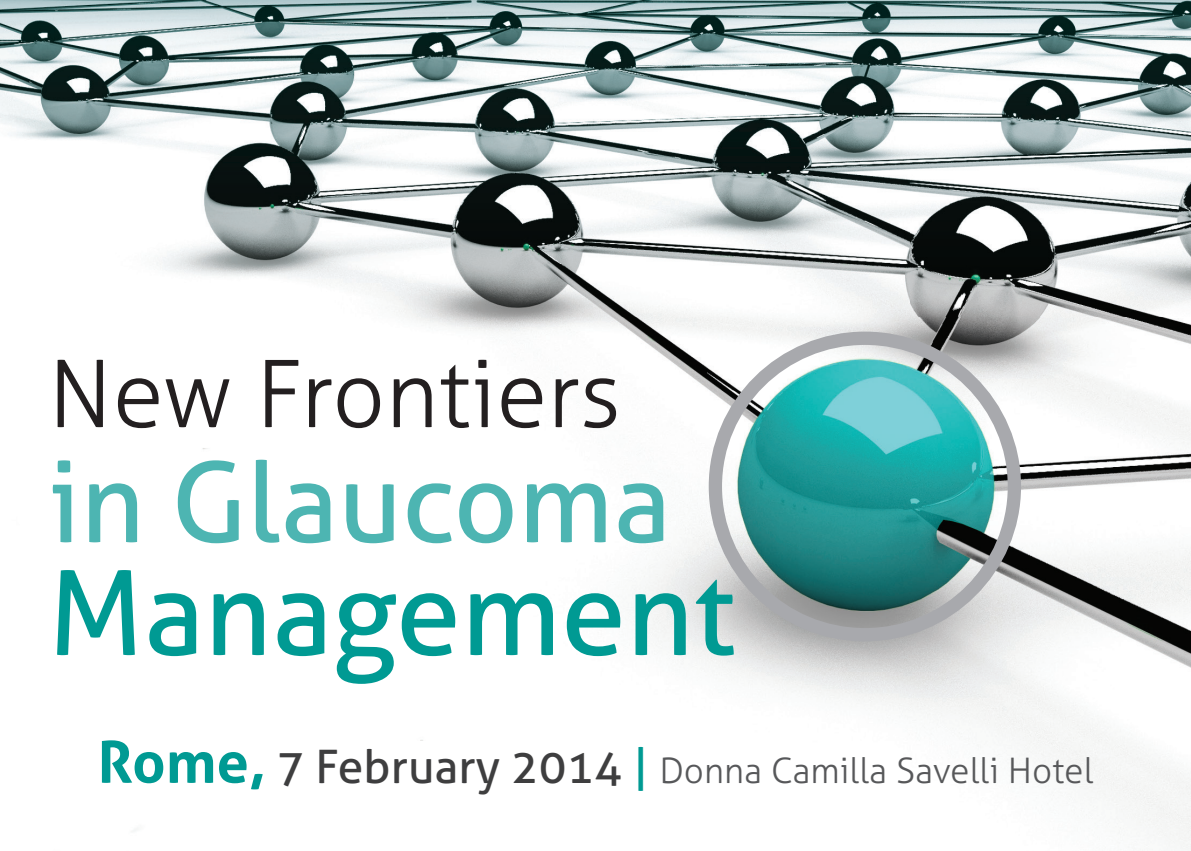
<style>
.page{position:relative;width:1191px;height:851px;background:#fff}
.page>*{position:absolute;margin:0;border:0;box-sizing:border-box;transform-origin:0 0}
.t1{font:117px "Aller";color:#009a93}
.t2{font:111.4px "Aller";color:#4db5b2}
.t3{font:300 93.2px "Aller";color:#231f20}
.t4{font:300 35.2px "Aller";color:#57585a}
.s1{font-weight:700;font-size:57.8px;color:#009a93}
.s2{font-weight:400;font-size:46.2px;color:#3e3e3f}
.s3{font-weight:400;font-size:46.2px;color:#009a93}
</style>
<div class="page">
<img style="left:133px;top:317px;width:1058px;height:533px">
<div style="left:708px;top:331px;width:313px;height:310px;border:13px solid #a8a9ad;border-radius:50%"></div>
<img style="left:0;top:0;width:1191px;height:317px">
<h3 class="t3" style="left:48px;top:338px;width:574px">New Frontiers</h3>
<h2 class="t2" style="left:48px;top:434px;width:624px">in Glaucoma</h2>
<h1 class="t1" style="left:48px;top:542px;width:689px">Management</h1>
<p class="t4" style="left:97px;top:748px;width:997px"><span class="s1">Rome,</span> <span class="s2">7 February 2014</span> <span class="s3">|</span> Donna Camilla Savelli Hotel</p>
</div>
